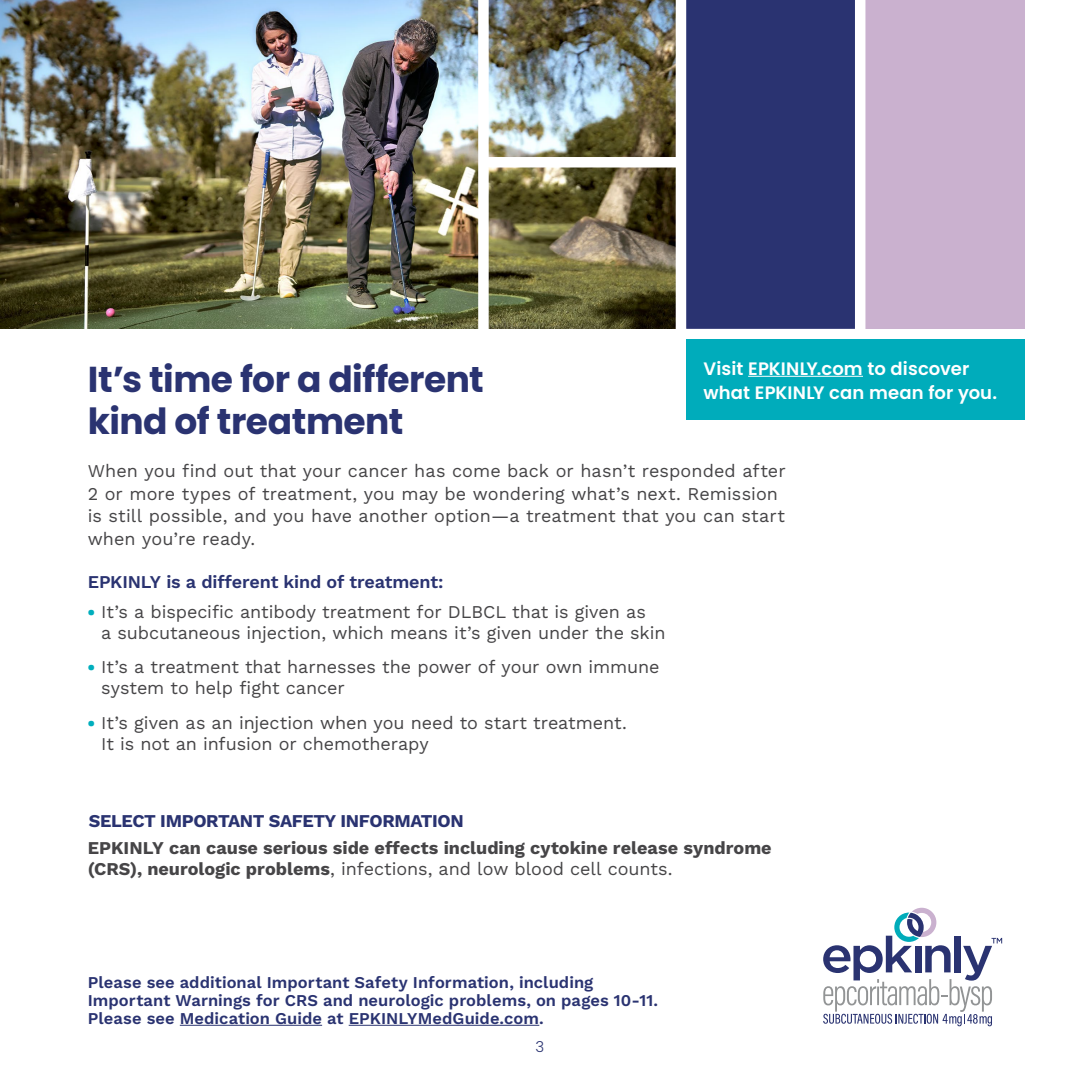
<style>
.page{position:relative;width:1080px;height:1080px;background:#fff}
.page>*{position:absolute;margin:0;border:0;box-sizing:border-box;transform-origin:0 0}
.t1{font:700 36px/42px "Poppins";letter-spacing:-.015em;color:#2a3371}
.body_text{font:18px/21px "Work Sans";color:#464547}
.ISI_Copy{font:700 18px/21px "Work Sans";color:#464547}
.t2{font:600 18px/24px "Poppins";letter-spacing:.005em;color:#fff}
.t3{font:600 18px "Work Sans";letter-spacing:-.01em;color:#2a3371}
.ISI_Headline{font:700 18px "Work Sans";letter-spacing:-.02em;color:#2a3371}
.t4{font:600 16.5px/18px "Work Sans";letter-spacing:.005em;color:#2a3371}
.t5{font:300 15px "Poppins";color:#2a3371}
.s1{font-weight:900;font-size:16.5px;color:#00aebd}
.s2{font-weight:400}
</style>
<div class="page">
<svg style="left:823px;top:908px;width:179px;height:118px"></svg>
<div style="left:851px;top:0;width:174px;height:329px;background:#cab1cf"></div>
<img style="left:0;top:0;width:670px;height:329px">
<svg style="left:670px;top:0;width:196px;height:329px;background:#3e457a"></svg>
<div style="left:485px;top:157px;width:193px;height:11px;background:#fff"></div>
<div style="left:478px;top:0;width:11px;height:332px;background:#fff"></div>
<div style="left:686px;top:339px;width:339px;height:81px;background:#00acbb"></div>
<hr style="left:180px;top:1025px;width:142px;height:1px;background:#2a3371">
<hr style="left:349px;top:1025px;width:190px;height:1px;background:#2a3371">
<hr style="left:748px;top:376px;width:115px;height:1px;background:#fff">
<p class="t2" style="left:703px;top:357px;width:295px">Visit EPKINLY.com to discover what EPKINLY can mean for you.</p>
<p class="t1" style="left:88px;top:358px;width:398px">It’s time for a different kind of treatment</p>
<p class="body_text" style="left:88px;top:459px;width:700px;line-height:22.5px">When you find out that your cancer has come back or hasn’t responded after 2 or more types of treatment, you may be wondering what’s next. Remission is still possible, and you have another option—a treatment that you can start when you’re ready.</p>
<p class="t3" style="left:88px;top:568px;width:357px">EPKINLY is a different kind of treatment:</p>
<p class="body_text" style="left:101px;top:601px;width:566px;text-indent:-14px"><span class="s1">•</span> It’s a bispecific antibody treatment for DLBCL that is given as<br>a subcutaneous injection, which means it’s given under the skin</p>
<p class="body_text" style="left:101px;top:656px;width:560px;text-indent:-14px"><span class="s1">•</span> It’s a treatment that harnesses the power of your own immune system to help fight cancer</p>
<p class="body_text" style="left:101px;top:712px;width:527px;text-indent:-14px"><span class="s1">•</span> It’s given as an injection when you need to start treatment.<br>It is not an infusion or chemotherapy</p>
<p class="ISI_Headline" style="left:89px;top:807px;width:377px">SELECT IMPORTANT SAFETY INFORMATION</p>
<p class="ISI_Copy" style="left:88px;top:837px;width:685px">EPKINLY can cause serious side effects including cytokine release syndrome (CRS), neurologic problems<span class="s2">, infections, and low blood cell counts.</span></p>
<p class="t4" style="left:88px;top:972px;width:572px">Please see additional Important Safety Information, including<br>Important Warnings for CRS and neurologic problems, on pages 10-11.<br>Please see Medication Guide at EPKINLYMedGuide.com.</p>
<p class="t5" style="left:536px;top:1038px;width:10px">3</p>
</div>
